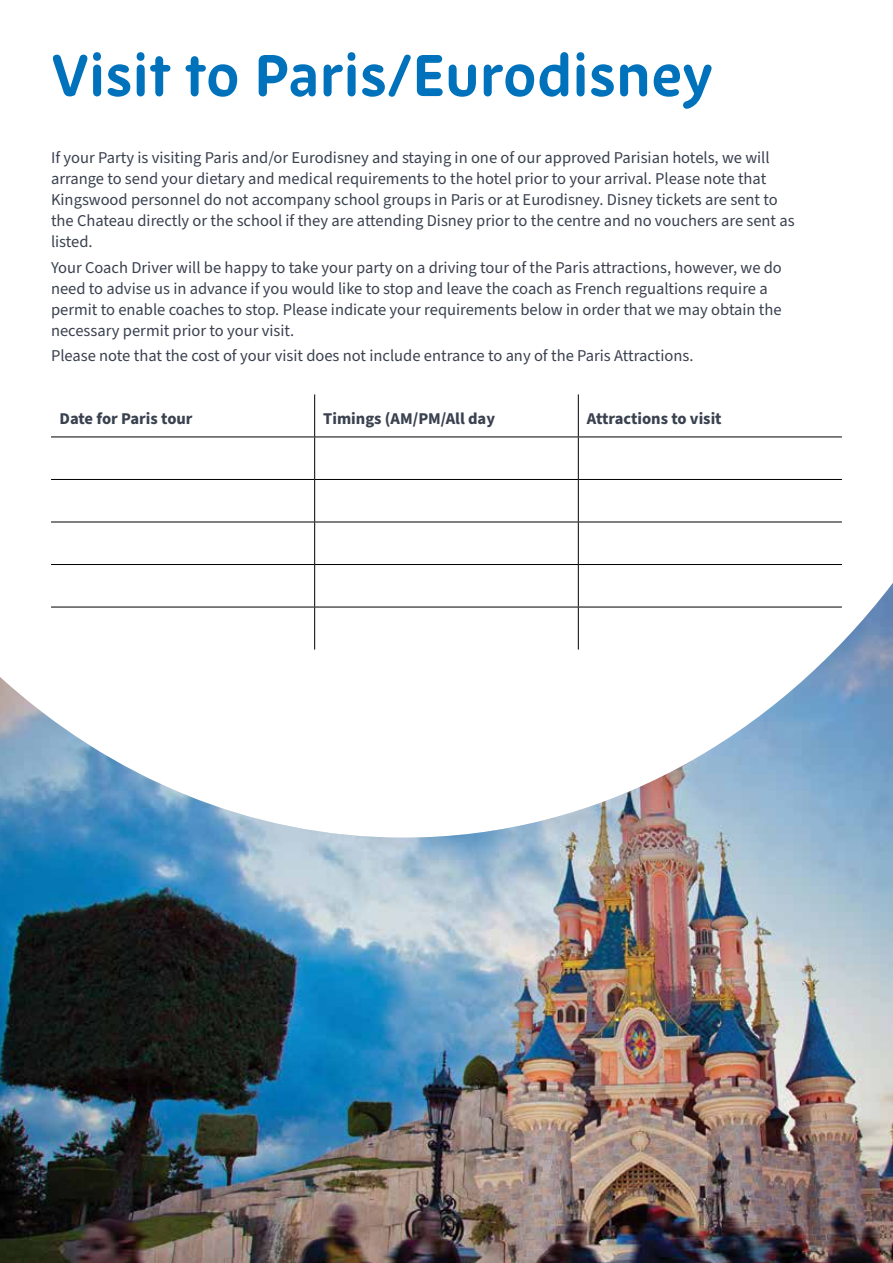
<style>
.page{position:relative;width:893px;height:1263px;background:#fff}
.page>*{position:absolute;margin:0;border:0;box-sizing:border-box;transform-origin:0 0}
.t1{font:700 58.5px "Zen New";color:#0072bc}
.t2{font:16.5px/21px "Source Sans Pro";color:#3a414f}
.t3{font:700 16.5px "Source Sans Pro";color:#3a414f}
</style>
<div class="page">
<img style="left:0;top:583px;width:893px;height:680px">
<hr style="left:314px;top:394px;width:1px;height:43px;background:#000">
<hr style="left:578px;top:394px;width:1px;height:43px;background:#000">
<hr style="left:51px;top:437px;width:264px;height:1px;background:#000">
<hr style="left:315px;top:437px;width:263px;height:1px;background:#000">
<hr style="left:314px;top:437px;width:1px;height:42px;background:#000">
<hr style="left:578px;top:437px;width:264px;height:1px;background:#000">
<hr style="left:578px;top:437px;width:1px;height:42px;background:#000">
<hr style="left:51px;top:479px;width:264px;height:1px;background:#000">
<hr style="left:315px;top:479px;width:263px;height:1px;background:#000">
<hr style="left:314px;top:480px;width:1px;height:42px;background:#000">
<hr style="left:578px;top:479px;width:264px;height:1px;background:#000">
<hr style="left:578px;top:480px;width:1px;height:42px;background:#000">
<hr style="left:51px;top:522px;width:264px;height:1px;background:#000">
<hr style="left:315px;top:522px;width:263px;height:1px;background:#000">
<hr style="left:314px;top:522px;width:1px;height:42px;background:#000">
<hr style="left:578px;top:522px;width:264px;height:1px;background:#000">
<hr style="left:578px;top:522px;width:1px;height:42px;background:#000">
<hr style="left:51px;top:564px;width:264px;height:1px;background:#000">
<hr style="left:315px;top:564px;width:263px;height:1px;background:#000">
<hr style="left:314px;top:565px;width:1px;height:42px;background:#000">
<hr style="left:578px;top:564px;width:264px;height:1px;background:#000">
<hr style="left:578px;top:565px;width:1px;height:42px;background:#000">
<hr style="left:51px;top:607px;width:264px;height:1px;background:#000">
<hr style="left:315px;top:607px;width:263px;height:1px;background:#000">
<hr style="left:314px;top:607px;width:1px;height:42px;background:#000">
<hr style="left:578px;top:607px;width:264px;height:1px;background:#000">
<hr style="left:578px;top:607px;width:1px;height:42px;background:#000">
<h1 class="t1" style="left:51px;top:40px;width:664px">Visit to Paris/Eurodisney</h1>
<p class="t2" style="left:51px;top:148px;width:745px">If your Party is visiting Paris and/or Eurodisney and staying in one of our approved Parisian hotels, we will arrange to send your dietary and medical requirements to the hotel prior to your arrival. Please note that Kingswood personnel do not accompany school groups in Paris or at Eurodisney. Disney tickets are sent to the Chateau directly or the school if they are attending Disney prior to the centre and no vouchers are sent as listed.</p>
<p class="t2" style="left:51px;top:257px;width:732px">Your Coach Driver will be happy to take your party on a driving tour of the Paris attractions, however, we do need to advise us in advance if you would like to stop and leave the coach as French regualtions require a permit to enable coaches to stop. Please indicate your requirements below in order that we may obtain the necessary permit prior to your visit.</p>
<p class="t2" style="left:51px;top:345px;width:644px">Please note that the cost of your visit does not include entrance to any of the Paris Attractions.</p>
<p class="t3" style="left:60px;top:407px;width:135px">Date for Paris tour</p>
<p class="t3" style="left:323px;top:407px;width:173px">Timings (AM/PM/All day</p>
<p class="t3" style="left:587px;top:407px;width:136px">Attractions to visit</p>
</div>
